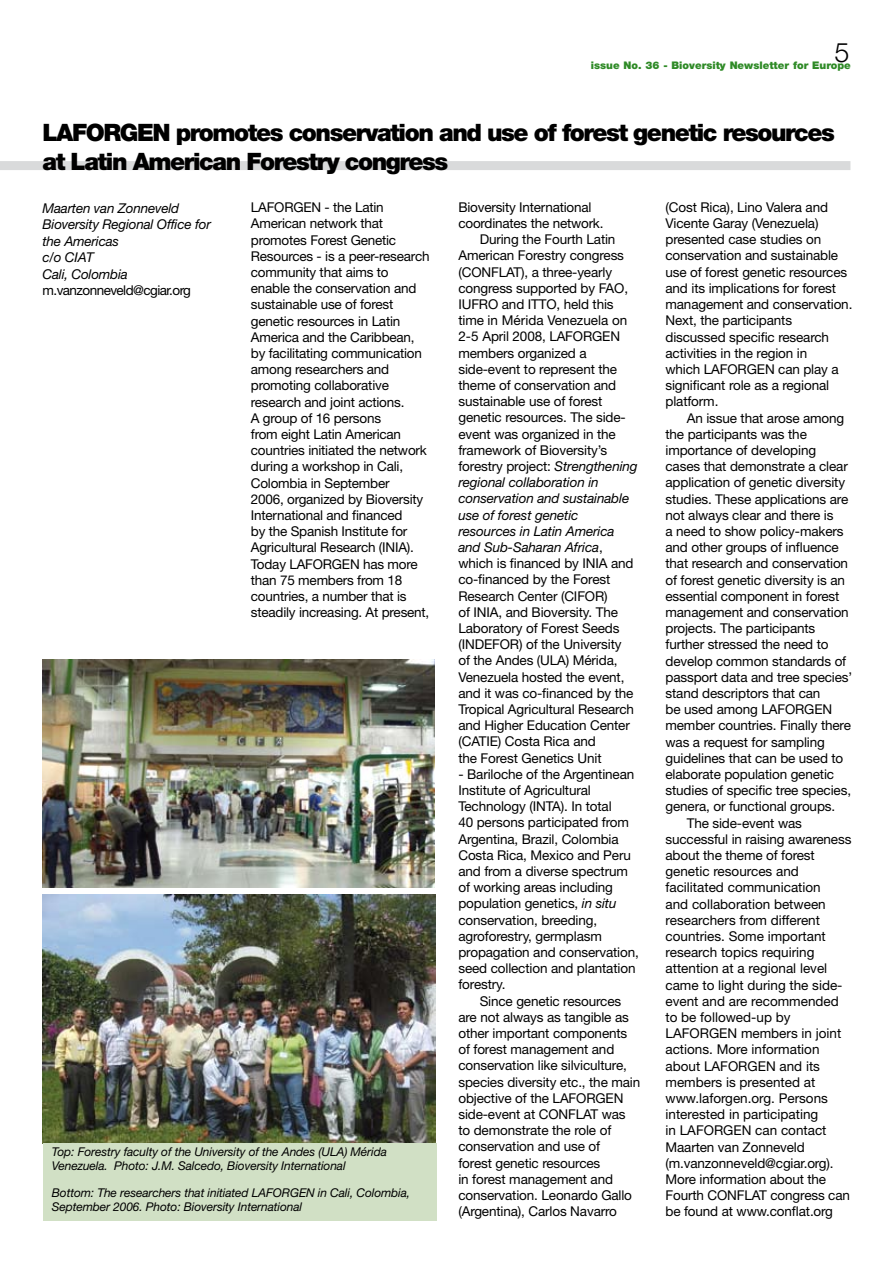
<style>
.page{position:relative;width:893px;height:1263px;background:#fff}
.page>*{position:absolute;margin:0;border:0;box-sizing:border-box;transform-origin:0 0}
.t1{font:900 24px/28.8px "Helvetica Neue LT Std";letter-spacing:-.06em;color:#000}
.t2{font:13.5px/16.2px "Helvetica Neue LT Std";letter-spacing:-.01em;color:#000}
.t3{font:italic 13.5px/16.5px "Helvetica Neue LT Std";letter-spacing:-.01em;color:#000}
.t4{font:13.5px "Helvetica Neue LT Std";letter-spacing:-.04em;color:#000}
.t5{font:italic 12.15px/13.6px "Helvetica Neue LT Std";letter-spacing:-.01em;color:#000}
.t6{font:900 10.5px "Helvetica Neue LT Std";color:#2e8a26}
.s1{font-style:italic}
.s2{font-style:normal}
</style>
<div class="page">
<hr style="left:0;top:0;width:1px;height:1263px;background:#d1e0c5">
<div style="left:0;top:161px;width:850px;height:9px;background:#d9dadb"></div>
<img style="left:43px;top:659px;width:392px;height:228px">
<img style="left:43px;top:894px;width:392px;height:249px">
<div style="left:43px;top:1143px;width:393px;height:77px;background:#d1e0c5"></div>
<p class="t6" style="left:591px;top:59px;width:261px">issue No. 36 - Bioversity Newsletter for Europe</p>
<h1 class="t1" style="left:43px;top:118px;width:794px">LAFORGEN promotes conservation and use of forest genetic resources at Latin American Forestry congress</h1>
<p class="t2" style="left:251px;top:199px;width:180px">LAFORGEN - the Latin<br>American network that promotes Forest Genetic<br>Resources - is a peer-research community that aims to enable the conservation and sustainable use of forest genetic resources in Latin<br>America and the Caribbean, by facilitating communication among researchers and promoting collaborative research and joint actions.<br>A group of 16 persons<br>from eight Latin American countries initiated the network during a workshop in Cali,<br>Colombia in September<br>2006, organized by Bioversity<br>International and financed<br>by the Spanish Institute for<br>Agricultural Research (INIA).<br>Today LAFORGEN has more than 75 members from 18 countries, a number that is steadily increasing. At present,</p>
<p class="t2" style="left:458px;top:199px;width:135px">Bioversity International</p>
<p class="t2" style="left:665px;top:199px;width:188px">(Cost Rica), Lino Valera and<br>Vicente Garay (Venezuela) presented case studies on conservation and sustainable use of forest genetic resources and its implications for forest management and conservation.<br>Next, the participants discussed specific research activities in the region in<br>which LAFORGEN can play a significant role as a regional platform.</p>
<p class="t2" style="left:687px;top:409px;width:159px">An issue that arose among</p>
<p class="t2" style="left:665px;top:426px;width:143px">the participants was the</p>
<p class="t2" style="left:665px;top:442px;width:152px">importance of developing</p>
<p class="t2" style="left:665px;top:458px;width:184px">cases that demonstrate a clear</p>
<p class="t2" style="left:665px;top:474px;width:181px">application of genetic diversity</p>
<p class="t2" style="left:665px;top:490px;width:184px">studies. These applications are</p>
<p class="t2" style="left:665px;top:507px;width:169px">not always clear and there is</p>
<p class="t2" style="left:665px;top:523px;width:180px">a need to show policy-makers</p>
<p class="t2" style="left:665px;top:539px;width:175px">and other groups of influence</p>
<p class="t2" style="left:665px;top:555px;width:184px">that research and conservation</p>
<p class="t2" style="left:665px;top:571px;width:181px">of forest genetic diversity is an</p>
<p class="t2" style="left:665px;top:588px;width:176px">essential component in forest</p>
<p class="t2" style="left:665px;top:604px;width:185px">management and conservation</p>
<p class="t2" style="left:665px;top:620px;width:151px">projects. The participants</p>
<p class="t2" style="left:665px;top:636px;width:165px">further stressed the need to</p>
<p class="t2" style="left:665px;top:652px;width:182px">develop common standards of</p>
<p class="t2" style="left:665px;top:669px;width:188px">passport data and tree species’</p>
<p class="t2" style="left:665px;top:685px;width:156px">stand descriptors that can</p>
<p class="t2" style="left:665px;top:701px;width:168px">be used among LAFORGEN</p>
<p class="t2" style="left:665px;top:717px;width:187px">member countries. Finally there</p>
<p class="t2" style="left:665px;top:733px;width:161px">was a request for sampling</p>
<p class="t2" style="left:665px;top:750px;width:179px">guidelines that can be used to</p>
<p class="t2" style="left:665px;top:766px;width:170px">elaborate population genetic</p>
<p class="t2" style="left:665px;top:782px;width:187px">studies of specific tree species,</p>
<p class="t2" style="left:665px;top:798px;width:171px">genera, or functional groups.</p>
<p class="t2" style="left:687px;top:814px;width:117px">The side-event was</p>
<p class="t2" style="left:665px;top:831px;width:187px">successful in raising awareness</p>
<p class="t2" style="left:665px;top:847px;width:151px">about the theme of forest</p>
<p class="t2" style="left:665px;top:863px;width:135px">genetic resources and</p>
<p class="t2" style="left:665px;top:879px;width:157px">facilitated communication</p>
<p class="t2" style="left:665px;top:895px;width:162px">and collaboration between</p>
<p class="t2" style="left:665px;top:912px;width:156px">researchers from different</p>
<p class="t2" style="left:665px;top:928px;width:162px">countries. Some important</p>
<p class="t2" style="left:665px;top:944px;width:151px">research topics requiring</p>
<p class="t2" style="left:665px;top:960px;width:163px">attention at a regional level</p>
<p class="t2" style="left:665px;top:976px;width:179px">came to light during the side-</p>
<p class="t2" style="left:665px;top:993px;width:175px">event and are recommended</p>
<p class="t2" style="left:665px;top:1009px;width:127px">to be followed-up by</p>
<p class="t2" style="left:665px;top:1025px;width:177px">LAFORGEN members in joint</p>
<p class="t2" style="left:665px;top:1041px;width:156px">actions. More information</p>
<p class="t2" style="left:665px;top:1057px;width:156px">about LAFORGEN and its</p>
<p class="t2" style="left:665px;top:1074px;width:151px">members is presented at</p>
<p class="t2" style="left:665px;top:1090px;width:164px">www.laforgen.org. Persons</p>
<p class="t2" style="left:665px;top:1106px;width:154px">interested in participating</p>
<p class="t2" style="left:665px;top:1122px;width:163px">in LAFORGEN can contact</p>
<p class="t2" style="left:665px;top:1138px;width:141px">Maarten van Zonneveld</p>
<p class="t2" style="left:665px;top:1155px;width:170px">(m.vanzonneveld@cgiar.org).</p>
<p class="t2" style="left:665px;top:1171px;width:162px">More information about the</p>
<p class="t2" style="left:665px;top:1187px;width:186px">Fourth CONFLAT congress can</p>
<p class="t2" style="left:665px;top:1203px;width:169px">be found at www.conflat.org</p>
<p class="t3" style="left:43px;top:199px;width:170px">Maarten van Zonneveld<br>Bioversity Regional Office for the Americas<br>c/o CIAT<br>Cali, Colombia</p>
<p class="t4" style="left:43px;top:282px;width:150px">m.vanzonneveld@cgiar.org</p>
<p class="t2" style="left:458px;top:215px;width:147px">coordinates the network.</p>
<p class="t2" style="left:480px;top:231px;width:137px">During the Fourth Latin</p>
<p class="t2" style="left:458px;top:247px;width:167px">American Forestry congress</p>
<p class="t2" style="left:458px;top:263px;width:155px">(CONFLAT), a three-yearly</p>
<p class="t2" style="left:458px;top:280px;width:171px">congress supported by FAO,</p>
<p class="t2" style="left:458px;top:296px;width:157px">IUFRO and ITTO, held this</p>
<p class="t2" style="left:458px;top:312px;width:170px">time in Mérida Venezuela on</p>
<p class="t2" style="left:458px;top:328px;width:163px">2-5 April 2008, LAFORGEN</p>
<p class="t2" style="left:458px;top:344px;width:130px">members organized a</p>
<p class="t2" style="left:458px;top:361px;width:160px">side-event to represent the</p>
<p class="t2" style="left:458px;top:377px;width:159px">theme of conservation and</p>
<p class="t2" style="left:458px;top:393px;width:146px">sustainable use of forest</p>
<p class="t2" style="left:458px;top:409px;width:169px">genetic resources. The side-</p>
<p class="t2" style="left:458px;top:425px;width:159px">event was organized in the</p>
<p class="t2" style="left:458px;top:442px;width:150px">framework of Bioversity’s</p>
<p class="t2" style="left:458px;top:458px;width:181px">forestry project: <span class="s1">Strengthening</span></p>
<p class="t3" style="left:458px;top:474px;width:142px">regional collaboration in</p>
<p class="t3" style="left:458px;top:490px;width:172px">conservation and sustainable</p>
<p class="t3" style="left:458px;top:506px;width:122px">use of forest genetic</p>
<p class="t3" style="left:458px;top:522px;width:158px">resources in Latin America</p>
<p class="t3" style="left:458px;top:539px;width:146px">and Sub-Saharan Africa<span class="s2">,</span></p>
<p class="t2" style="left:458px;top:555px;width:177px">which is financed by INIA and</p>
<p class="t2" style="left:458px;top:571px;width:153px">co-financed by the Forest</p>
<p class="t2" style="left:458px;top:587px;width:151px">Research Center (CIFOR)</p>
<p class="t2" style="left:458px;top:604px;width:161px">of INIA, and Bioversity. The</p>
<p class="t2" style="left:458px;top:620px;width:163px">Laboratory of Forest Seeds</p>
<p class="t2" style="left:458px;top:636px;width:165px">(INDEFOR) of the University</p>
<p class="t2" style="left:458px;top:652px;width:161px">of the Andes (ULA) Mérida,</p>
<p class="t2" style="left:458px;top:668px;width:168px">Venezuela hosted the event,</p>
<p class="t2" style="left:458px;top:685px;width:177px">and it was co-financed by the</p>
<p class="t2" style="left:458px;top:701px;width:177px">Tropical Agricultural Research</p>
<p class="t2" style="left:458px;top:717px;width:173px">and Higher Education Center</p>
<p class="t2" style="left:458px;top:733px;width:139px">(CATIE) Costa Rica and</p>
<p class="t2" style="left:458px;top:749px;width:145px">the Forest Genetics Unit</p>
<p class="t2" style="left:458px;top:766px;width:182px">- Bariloche of the Argentinean<br>Institute of Agricultural<br>Technology (INTA). In total<br>40 persons participated from<br>Argentina, Brazil, Colombia<br>Costa Rica, Mexico and Peru and from a diverse spectrum of working areas including population genetics, <span class="s1">in situ </span>conservation, breeding, agroforestry, germplasm propagation and conservation, seed collection and plantation forestry.</p>
<p class="t2" style="left:458px;top:992px;width:183px;text-indent:21px">Since genetic resources are not always as tangible as other important components of forest management and conservation like silviculture, species diversity etc., the main objective of the LAFORGEN side-event at CONFLAT was to demonstrate the role of conservation and use of<br>forest genetic resources<br>in forest management and conservation. Leonardo Gallo (Argentina), Carlos Navarro</p>
<p class="t5" style="left:52px;top:1145px;width:337px">Top: Forestry faculty of the University of the Andes (ULA) Mérida<br>Venezuela. Photo: J.M. Salcedo, Bioversity International</p>
<p class="t5" style="left:52px;top:1186px;width:360px">Bottom: The researchers that initiated LAFORGEN in Cali, Colombia,<br>September 2006. Photo: Bioversity International</p>
</div>
